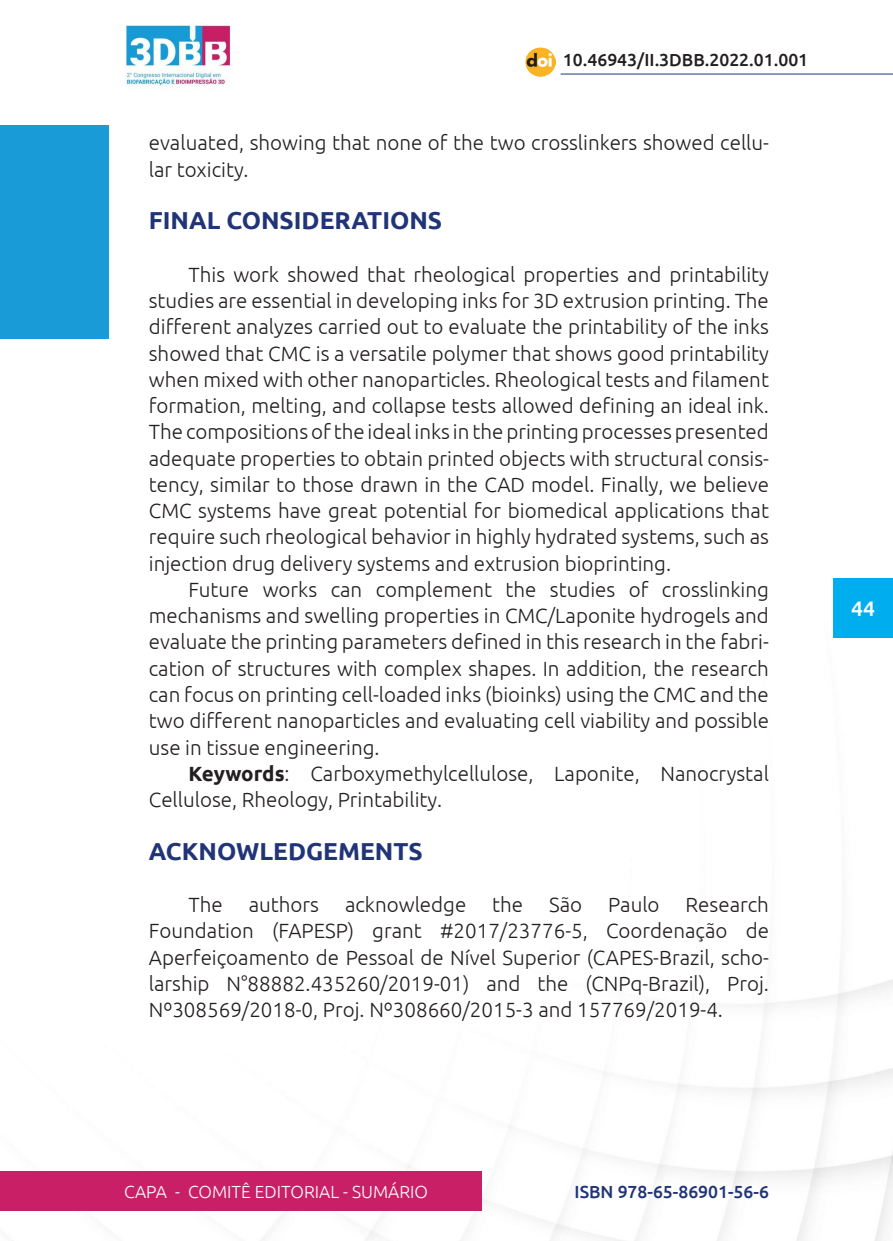
<style>
.page{position:relative;width:893px;height:1241px;background:#fff}
.page>*{position:absolute;margin:0;border:0;box-sizing:border-box;transform-origin:0 0}
._7_SUBTÍTULO{font:700 24.5px "Ubuntu";color:#203477}
.t1{font:500 21px "Ubuntu";color:#fff}
._6_CORPO{font:300 20.65px/26.2px "Ubuntu";color:#231f20;text-align:justify}
.t2{font:500 17.5px "Ubuntu";color:#231f20}
.t3{font:300 17.5px "Ubuntu";color:#fff}
.t4{font:500 17.5px "Ubuntu";color:#203477}
.s1{font-weight:700}
</style>
<div class="page">
<img style="left:0;top:637px;width:893px;height:603px">
<div style="left:0;top:1171px;width:481px;height:39px;background:#c91f66"></div>
<img style="left:125px;top:26px;width:106px;height:62px">
<div style="left:1px;top:125px;width:108px;height:213px;background:#199bd7"></div>
<hr style="left:561px;top:74px;width:332px;height:1px;background:#203477">
<div style="left:833px;top:578px;width:60px;height:59px;background:#00aeef"></div>
<img style="left:526px;top:47px;width:30px;height:30px">
<p class="t2" style="left:563px;top:49px;width:247px">10.46943/II.3DBB.2022.01.001</p>
<p class="_6_CORPO" style="left:149px;top:129px;width:622px">evaluated, showing that none of the two crosslinkers showed cellu&shy;lar toxicity.</p>
<p class="_7_SUBTÍTULO" style="left:149px;top:205px;width:295px">FINAL CONSIDERATIONS</p>
<p class="_6_CORPO" style="left:149px;top:261px;width:622px;text-indent:40px">This work showed that rheological properties and printability studies are essential in developing inks for 3D extrusion printing. The different analyzes carried out to evaluate the printability of the inks showed that CMC is a versatile polymer that shows good printability when mixed with other nanoparticles. Rheological tests and filament formation, melting, and collapse tests allowed defining an ideal ink.<br>The compositions of the ideal inks in the printing processes presented adequate properties to obtain printed objects with structural consis&shy;tency, similar to those drawn in the CAD model. Finally, we believe CMC systems have great potential for biomedical applications that require such rheological behavior in highly hydrated systems, such as injection drug delivery systems and extrusion bioprinting.</p>
<p class="_6_CORPO" style="left:149px;top:576px;width:622px;text-indent:40px">Future works can complement the studies of crosslinking mechanisms and swelling properties in CMC/Laponite hydrogels and evaluate the printing parameters defined in this research in the fabri&shy;cation of structures with complex shapes. In addition, the research can focus on printing cell-loaded inks (bioinks) using the CMC and the two different nanoparticles and evaluating cell viability and possible use in tissue engineering.</p>
<p class="_6_CORPO" style="left:149px;top:759px;width:622px;text-indent:40px"><span class="s1">Keywords</span>: Carboxymethylcellulose, Laponite, Nanocrystal<br>Cellulose, Rheology, Printability.</p>
<p class="_7_SUBTÍTULO" style="left:149px;top:835px;width:275px">ACKNOWLEDGEMENTS</p>
<p class="_6_CORPO" style="left:189px;top:891px;width:36px">The</p>
<p class="_6_CORPO" style="left:249px;top:891px;width:72px">authors</p>
<p class="_6_CORPO" style="left:345px;top:891px;width:123px">acknowledge</p>
<p class="_6_CORPO" style="left:492px;top:891px;width:32px">the</p>
<p class="_6_CORPO" style="left:549px;top:891px;width:35px">São</p>
<p class="_6_CORPO" style="left:608px;top:891px;width:53px">Paulo</p>
<p class="_6_CORPO" style="left:149px;top:891px;width:622px;text-indent:537px">Research Foundation (FAPESP) grant #2017/23776-5, Coordenação de Aperfeiçoamento de Pessoal de Nível Superior (CAPES-Brazil, scho&shy;larship N°88882.435260/2019-01) and the (CNPq-Brazil), Proj.<br>Nº308569/2018-0, Proj. Nº308660/2015-3 and 157769/2019-4.</p>
<p class="t1" style="left:851px;top:595px;width:25px">44</p>
<p class="t3" style="left:124px;top:1181px;width:306px">CAPA - COMITÊ EDITORIAL - SUMÁRIO</p>
<p class="t4" style="left:575px;top:1180px;width:196px">ISBN 978-65-86901-56-6</p>
</div>
